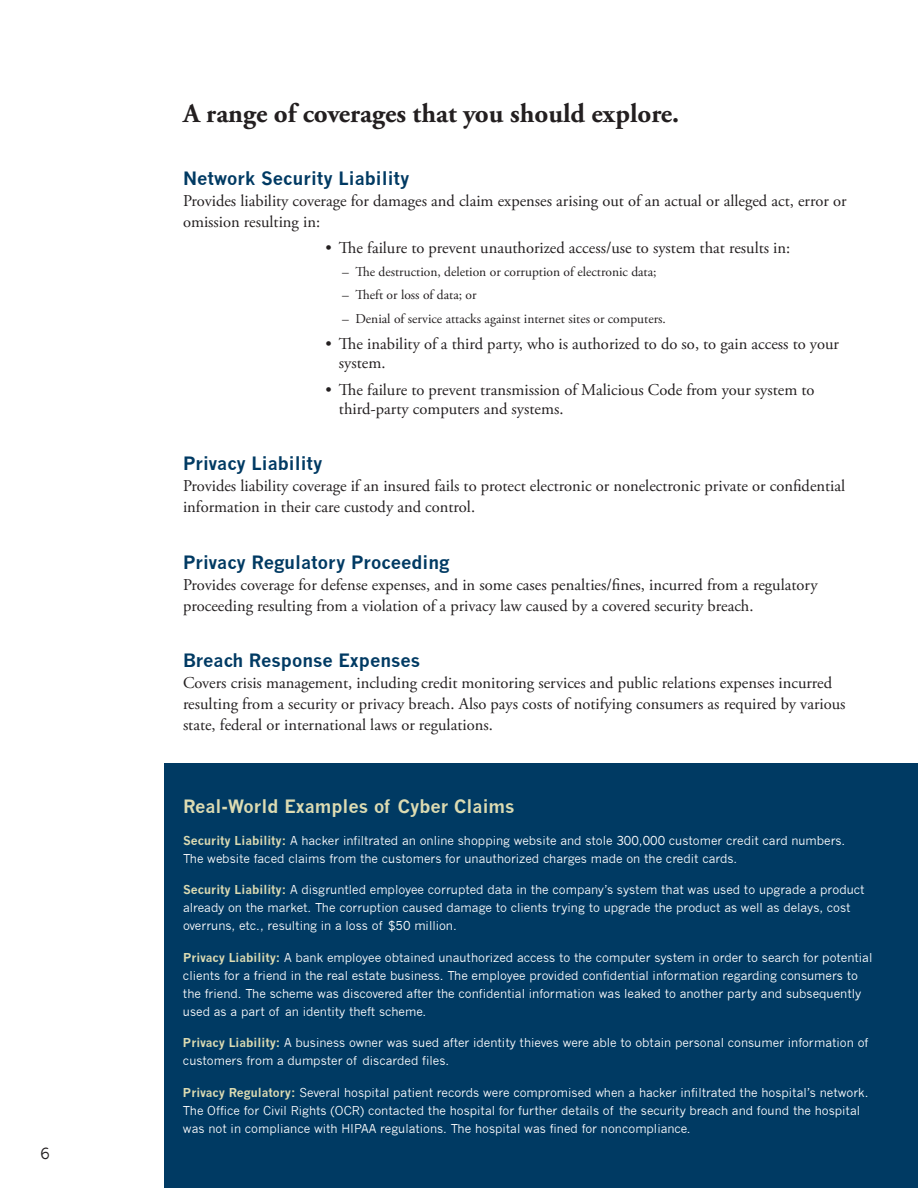
<style>
.page{position:relative;width:918px;height:1188px;background:#fff}
.page>*{position:absolute;margin:0;border:0;box-sizing:border-box;transform-origin:0 0}
.t1{font:700 27px "Adobe Garamond Pro";color:#231f20}
.t2{font:700 18px "News Gothic";color:#003a63}
.t3{font:700 18px "News Gothic";color:#dcdbb2}
.t4{font:16.5px/21px "Adobe Garamond Pro";color:#231f20}
.t5{font:15px "News Gothic";color:#231f20}
.t6{font:13.5px "Adobe Garamond Pro";color:#231f20}
.t7{font:12px/18px "News Gothic";color:#fff}
.s1{font-weight:700;color:#dcdbb2}
</style>
<div class="page">
<div style="left:165px;top:764px;width:753px;height:424px;background:#003a63"></div>
<p class="t5" style="left:41px;top:1144px;width:11px">6</p>
<h1 class="t1" style="left:183px;top:102px;width:498px">A range of coverages that you should explore.</h1>
<h2 class="t2" style="left:183px;top:167px;width:228px">Network Security Liability</h2>
<h3 class="t4" style="left:183px;top:191px;width:665px">Provides liability coverage for damages and claim expenses arising out of an actual or alleged act, error or omission resulting in:</h3>
<h3 class="t4" style="left:325px;top:238px;width:466px">• The failure to prevent unauthorized access/use to system that results in:</h3>
<p class="t6" style="left:342px;top:266px;width:316px">– The destruction, deletion or corruption of electronic data;</p>
<p class="t6" style="left:342px;top:289px;width:136px">– Theft or loss of data; or</p>
<p class="t6" style="left:342px;top:313px;width:325px">– Denial of service attacks against internet sites or computers.</p>
<h3 class="t4" style="left:339px;top:335px;width:501px;line-height:19.5px;text-indent:-13px">• The inability of a third party, who is authorized to do so, to gain access to your system.</h3>
<h3 class="t4" style="left:339px;top:381px;width:477px;line-height:19.5px;text-indent:-13px">• The failure to prevent transmission of Malicious Code from your system to third-party computers and systems.</h3>
<h2 class="t2" style="left:183px;top:453px;width:141px">Privacy Liability</h2>
<h3 class="t4" style="left:183px;top:477px;width:664px">Provides liability coverage if an insured fails to protect electronic or nonelectronic private or confidential information in their care custody and control.</h3>
<h2 class="t2" style="left:183px;top:551px;width:268px">Privacy Regulatory Proceeding</h2>
<h3 class="t4" style="left:183px;top:575px;width:636px">Provides coverage for defense expenses, and in some cases penalties/fines, incurred from a regulatory proceeding resulting from a violation of a privacy law caused by a covered security breach.</h3>
<h2 class="t2" style="left:183px;top:649px;width:239px">Breach Response Expenses</h2>
<p class="t4" style="left:183px;top:673px;width:664px">Covers crisis management, including credit monitoring services and public relations expenses incurred resulting from a security or privacy breach. Also pays costs of notifying consumers as required by various state, federal or international laws or regulations.</p>
<h2 class="t3" style="left:183px;top:795px;width:333px">Real-World Examples of Cyber Claims</h2>
<p class="t7" style="left:183px;top:831px;width:664px"><span class="s1">Security Liability:</span> A hacker infiltrated an online shopping website and stole 300,000 customer credit card numbers.<br>The website faced claims from the customers for unauthorized charges made on the credit cards.</p>
<p class="t7" style="left:183px;top:881px;width:683px"><span class="s1">Security Liability:</span> A disgruntled employee corrupted data in the company’s system that was used to upgrade a product already on the market. The corruption caused damage to clients trying to upgrade the product as well as delays, cost overruns, etc., resulting in a loss of $50 million.</p>
<p class="t7" style="left:183px;top:948px;width:691px"><span class="s1">Privacy Liability:</span> A bank employee obtained unauthorized access to the computer system in order to search for potential clients for a friend in the real estate business. The employee provided confidential information regarding consumers to the friend. The scheme was discovered after the confidential information was leaked to another party and subsequently used as a part of an identity theft scheme.</p>
<p class="t7" style="left:183px;top:1034px;width:687px"><span class="s1">Privacy Liability:</span> A business owner was sued after identity thieves were able to obtain personal consumer information of customers from a dumpster of discarded files.</p>
<p class="t7" style="left:183px;top:1083px;width:687px"><span class="s1">Privacy Regulatory:</span> Several hospital patient records were compromised when a hacker infiltrated the hospital’s network.<br>The Office for Civil Rights (OCR) contacted the hospital for further details of the security breach and found the hospital was not in compliance with HIPAA regulations. The hospital was fined for noncompliance.</p>
</div>
